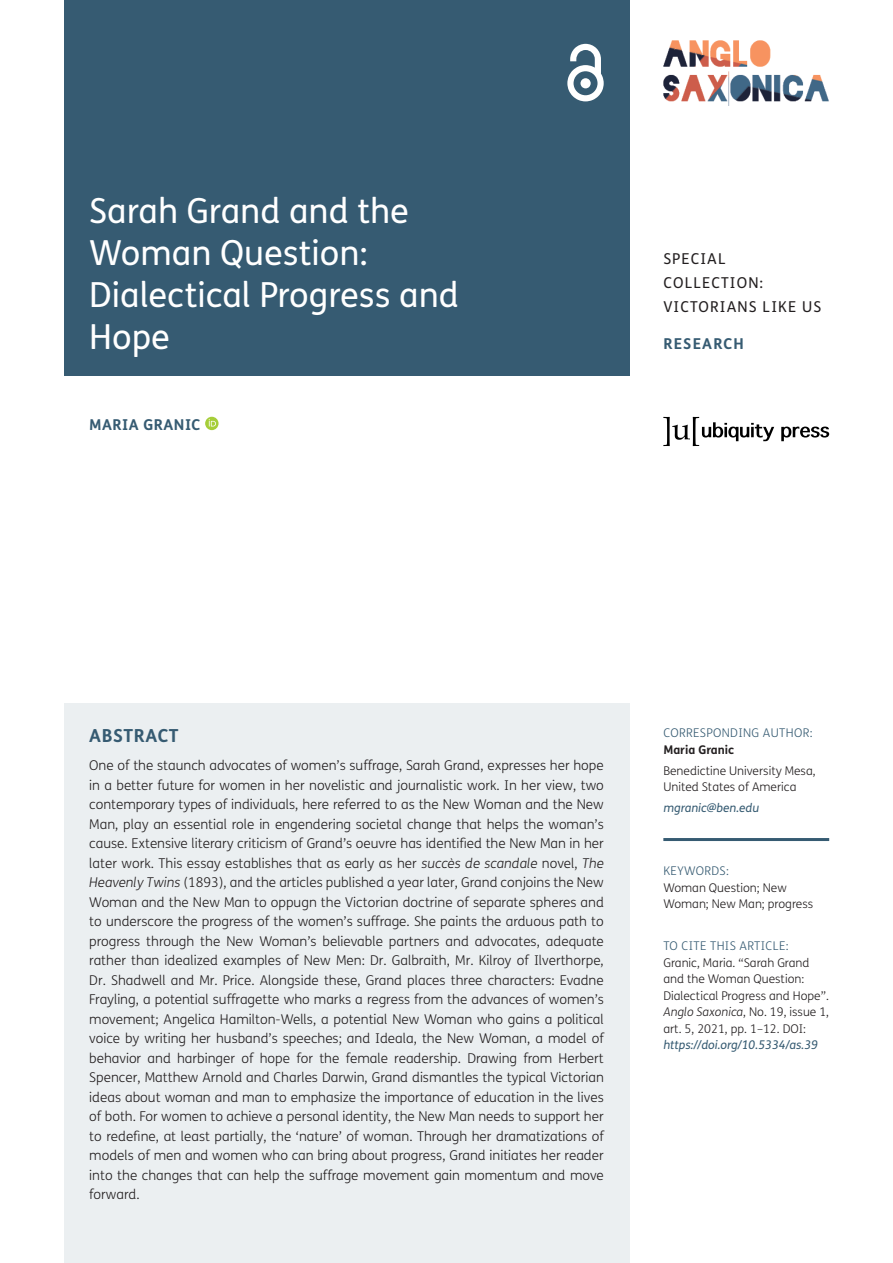
<style>
.page{position:relative;width:893px;height:1263px;background:#fff}
.page>*{position:absolute;margin:0;border:0;box-sizing:border-box;transform-origin:0 0}
.Article_Title{font:34.5px/42px "FS Me";color:#fff}
.t1{font:700 18px "FS Me";letter-spacing:.03em;color:#365b72}
.Article_Type{font:15px/24px "FS Me";letter-spacing:.075em;color:#231f20}
.Cover_Authors{font:700 15px "FS Me";letter-spacing:.03em;color:#365b72}
.Article_Type-2{font:700 15px "FS Me";letter-spacing:.075em;color:#365b72}
.Abstract_Copy{font:300 13.5px/19.5px "FS Me";color:#231f20;text-align:justify}
.Meta{font:300 12px/16.5px "FS Me";color:#231f20}
.Meta_Titles{font:300 12px "FS Me";letter-spacing:.03em;color:#365b72}
.Meta-2{font:italic 12px "FS Me";color:#365b72}
.Meta-3{font:700 12px "FS Me";color:#231f20}
.Meta_Titles_-_Rule{font:300 12px "FS Me";letter-spacing:.03em;color:#365b72}
.s1{font-style:italic}
.s2{font-weight:400;font-style:italic;color:#365b72}
</style>
<div class="page">
<div style="left:64px;top:0;width:565px;height:376px;background:#365b72"></div>
<svg style="left:567px;top:44px;width:37px;height:57px"></svg>
<svg style="left:781px;top:427px;width:48px;height:14px"></svg>
<svg style="left:663px;top:417px;width:111px;height:29px"></svg>
<img style="left:663px;top:40px;width:166px;height:65px">
<hr style="left:663px;top:838px;width:166px;height:3px;background:#365b72">
<div style="left:64px;top:703px;width:565px;height:560px;background:#ebeff1"></div>
<svg style="left:205px;top:417px;width:14px;height:13px"></svg>
<svg style="left:209px;top:419px;width:7px;height:7px"></svg>
<p class="Article_Title" style="left:89px;top:190px;width:371px">Sarah Grand and the<br>Woman Question:<br>Dialectical Progress and<br>Hope</p>
<p class="Cover_Authors" style="left:89px;top:415px;width:113px">MARIA GRANIC</p>
<p class="Article_Type" style="left:663px;top:247px;width:160px">SPECIAL<br>COLLECTION:<br>VICTORIANS LIKE US</p>
<p class="Article_Type-2" style="left:663px;top:334px;width:82px">RESEARCH</p>
<h1 class="t1" style="left:89px;top:724px;width:91px">ABSTRACT</h1>
<p class="Abstract_Copy" style="left:89px;top:756px;width:516px">One of the staunch advocates of women’s suffrage, Sarah Grand, expresses her hope in a better future for women in her novelistic and journalistic work. In her view, two contemporary types of individuals, here referred to as the New Woman and the New Man, play an essential role in engendering societal change that helps the woman’s cause. Extensive literary criticism of Grand’s oeuvre has identified the New Man in her later work. This essay establishes that as early as her <span class="s1">succès de scandale</span> novel, <span class="s1">The Heavenly Twins</span> (1893), and the articles published a year later, Grand conjoins the New Woman and the New Man to oppugn the Victorian doctrine of separate spheres and to underscore the progress of the women’s suffrage. She paints the arduous path to progress through the New Woman’s believable partners and advocates, adequate rather than idealized examples of New Men: Dr. Galbraith, Mr. Kilroy of Ilverthorpe, Dr. Shadwell and Mr. Price. Alongside these, Grand places three characters: Evadne Frayling, a potential suffragette who marks a regress from the advances of women’s movement; Angelica Hamilton-Wells, a potential New Woman who gains a political voice by writing her husband’s speeches; and Ideala, the New Woman, a model of behavior and harbinger of hope for the female readership. Drawing from Herbert Spencer, Matthew Arnold and Charles Darwin, Grand dismantles the typical Victorian ideas about woman and man to emphasize the importance of education in the lives of both. For women to achieve a personal identity, the New Man needs to support her to redefine, at least partially, the ‘nature’ of woman. Through her dramatizations of models of men and women who can bring about progress, Grand initiates her reader into the changes that can help the suffrage movement gain momentum and move forward.</p>
<p class="Meta_Titles" style="left:663px;top:726px;width:151px">CORRESPONDING AUTHOR:</p>
<p class="Meta-3" style="left:663px;top:742px;width:72px">Maria Granic</p>
<p class="Meta" style="left:663px;top:762px;width:154px">Benedictine University Mesa,<br>United States of America</p>
<p class="Meta-2" style="left:663px;top:801px;width:97px">mgranic@ben.edu</p>
<p class="Meta_Titles_-_Rule" style="left:663px;top:864px;width:67px">KEYWORDS:</p>
<p class="Meta" style="left:663px;top:879px;width:151px">Woman Question; New<br>Woman; New Man; progress</p>
<p class="Meta_Titles" style="left:663px;top:939px;width:127px">TO CITE THIS ARTICLE:</p>
<p class="Meta" style="left:663px;top:954px;width:167px">Granic, Maria. “Sarah Grand and the Woman Question:<br>Dialectical Progress and Hope”.<br><span class="s1">Anglo Saxonica</span>, No. 19, issue 1, art. 5, 2021, pp. 1–12. DOI: <span class="s2">https://doi.org/10.5334/as.39</span></p>
</div>
